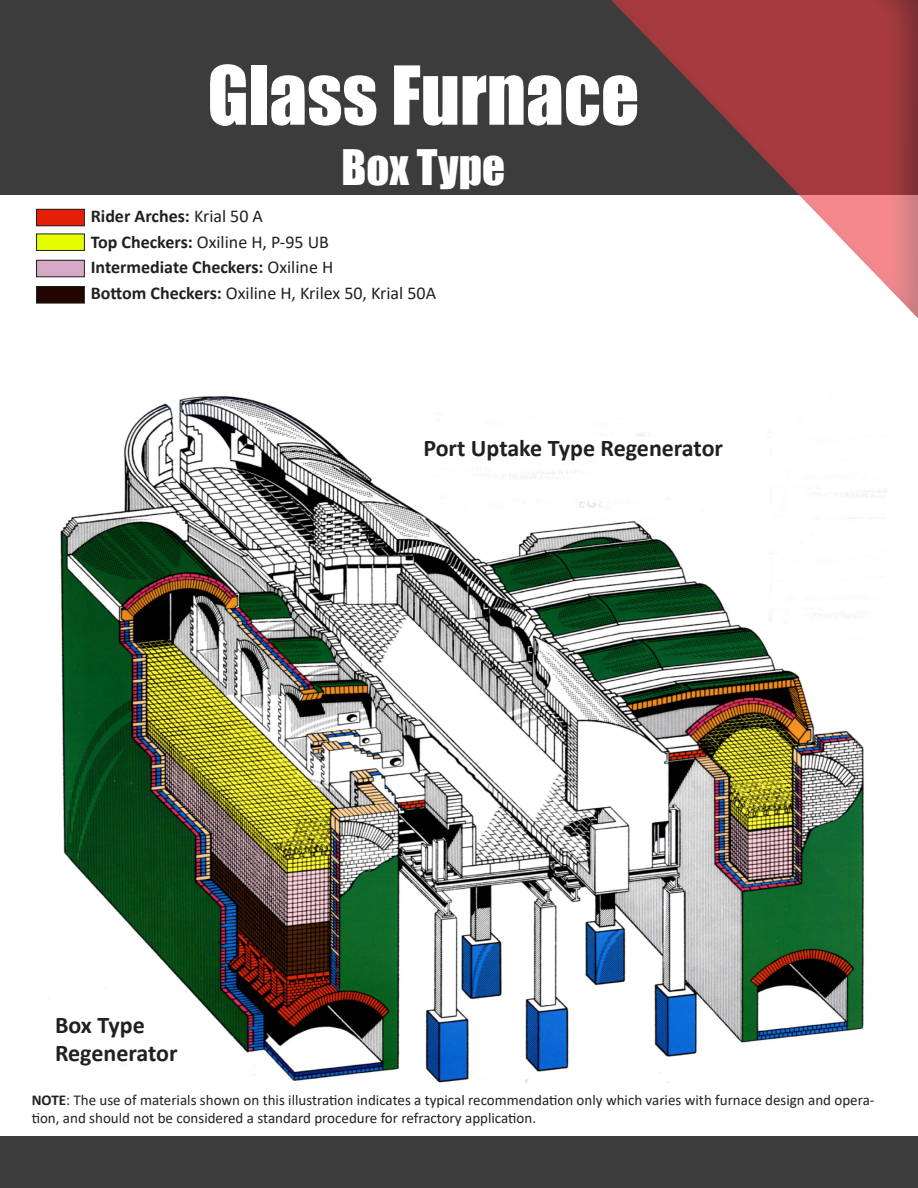
<style>
.page{position:relative;width:918px;height:1188px;background:#fff}
.page>*{position:absolute;margin:0;border:0;box-sizing:border-box;transform-origin:0 0}
.t1{font:75px "Impact";color:#fff}
.t2{font:45px "Impact";color:#fff}
.t3{font:700 24px "Calibri";color:#231f20}
.t4{font:18px "Calibri";color:#231f20}
.t5{font:700 18px "Calibri";color:#231f20}
.t6{font:15px/18px "Calibri";color:#231f20}
.s1{font-weight:400}
.s2{font-weight:700}
</style>
<div class="page">
<div style="left:0;top:0;width:918px;height:194px;background:#3c3c3c"></div>
<div style="left:0;top:1136px;width:918px;height:52px;background:#3c3c3c"></div>
<svg style="left:590px;top:0;width:328px;height:318px"></svg>
<img style="left:49px;top:392px;width:837px;height:692px">
<div style="left:37px;top:209px;width:47px;height:17px;background:#e51e07"></div>
<div style="left:36px;top:209px;width:49px;height:17px;border:1px solid #231f20"></div>
<div style="left:37px;top:234px;width:47px;height:16px;background:#e5ff00"></div>
<div style="left:36px;top:234px;width:49px;height:17px;border:1px solid #231f20"></div>
<div style="left:37px;top:260px;width:47px;height:17px;background:#d5a8c5"></div>
<div style="left:36px;top:260px;width:49px;height:17px;border:1px solid #231f20"></div>
<div style="left:37px;top:287px;width:47px;height:16px;background:#220400"></div>
<div style="left:36px;top:286px;width:49px;height:17px;border:1px solid #231f20"></div>
<p class="t1" style="left:207px;top:37px;width:433px">Glass Furnace</p>
<p class="t2" style="left:342px;top:132px;width:165px">Box Type</p>
<p class="t5" style="left:91px;top:203px;width:174px">Rider Arches: <span class="s1">Krial 50 A</span></p>
<p class="t4" style="left:91px;top:229px;width:240px"><span class="s2">Top Checkers:</span> Oxiline H, P-95 UB</p>
<p class="t5" style="left:91px;top:254px;width:244px">Intermediate Checkers: <span class="s1">Oxiline H</span></p>
<p class="t4" style="left:91px;top:280px;width:347px"><span class="s2">Bottom Checkers:</span> Oxiline H, Krilex 50, Krial 50A</p>
<p class="t3" style="left:55px;top:1008px;width:91px">Box Type</p>
<p class="t3" style="left:55px;top:1036px;width:124px">Regenerator</p>
<p class="t3" style="left:423px;top:432px;width:301px">Port Uptake Type Regenerator</p>
<p class="t6" style="left:32px;top:1090px;width:844px"><span class="s2">NOTE</span>: The use of materials shown on this illustration indicates a typical recommendation only which varies with furnace design and opera&shy;tion, and should not be considered a standard procedure for refractory application.</p>
</div>
